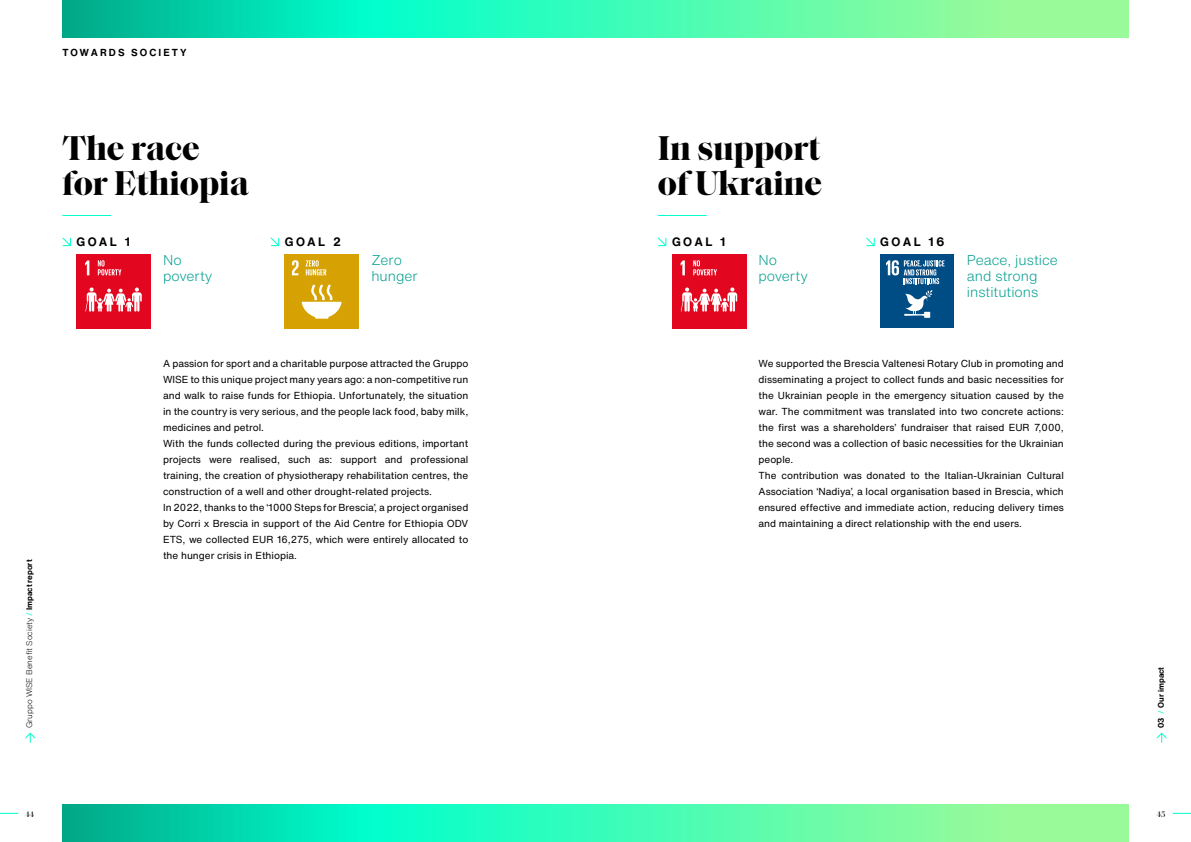
<style>
.page{position:relative;width:1191px;height:842px;background:#fff}
.page>*{position:absolute;margin:0;border:0;box-sizing:border-box;transform-origin:0 0}
.t1{font:700 35px/35px "Saol Display";color:#000}
.t2{font:300 14px/16px "Helvetica Now Text";color:#009e90}
.t3{font:700 12px "Helvetica Now Text";letter-spacing:.2em;color:#000}
.t4{font:10px/16px "Helvetica Now Text";color:#000}
.t5{font:700 10px "Helvetica Now Text";letter-spacing:.21em;color:#000}
.t6{font:300 8px "Helvetica Now Text";color:#000}
.t7{font:700 8px "Helvetica Now Text";color:#000}
.t8{font:500 8px "Saol Display";color:#000}
.s1{font-weight:400;color:#00ffcd}
.s2{font-weight:700}
</style>
<div class="page">
<svg style="left:0;top:813px;width:18px;height:1px"></svg>
<svg style="left:1172px;top:813px;width:19px;height:1px"></svg>
<svg style="left:25px;top:733px;width:11px;height:10px"></svg>
<svg style="left:1156px;top:733px;width:11px;height:10px"></svg>
<svg style="left:62px;top:0;width:1066px;height:37px;background:#3ff0ad"></svg>
<svg style="left:62px;top:805px;width:1066px;height:37px;background:#3ff0ad"></svg>
<hr style="left:62px;top:215px;width:49px;height:1px;background:#00ffcd">
<hr style="left:658px;top:215px;width:48px;height:1px;background:#00ffcd">
<svg style="left:62px;top:237px;width:9px;height:9px"></svg>
<svg style="left:657px;top:237px;width:9px;height:9px"></svg>
<svg style="left:270px;top:237px;width:9px;height:9px"></svg>
<svg style="left:866px;top:237px;width:8px;height:9px"></svg>
<div style="left:77px;top:254px;width:74px;height:74px;background:#e2071f"></div>
<svg style="left:85px;top:260px;width:4px;height:15px"></svg>
<svg style="left:85px;top:287px;width:57px;height:25px"></svg>
<svg style="left:98px;top:260px;width:23px;height:15px"></svg>
<div style="left:672px;top:254px;width:74px;height:74px;background:#e2071f"></div>
<svg style="left:680px;top:260px;width:5px;height:15px"></svg>
<svg style="left:681px;top:287px;width:56px;height:25px"></svg>
<svg style="left:693px;top:260px;width:24px;height:15px"></svg>
<div style="left:285px;top:254px;width:74px;height:74px;background:#d6a102"></div>
<svg style="left:292px;top:260px;width:7px;height:15px"></svg>
<svg style="left:302px;top:284px;width:39px;height:35px"></svg>
<svg style="left:306px;top:260px;width:20px;height:15px"></svg>
<div style="left:880px;top:254px;width:74px;height:74px;background:#004c84"></div>
<svg style="left:886px;top:260px;width:58px;height:24px"></svg>
<svg style="left:904px;top:290px;width:28px;height:28px"></svg>
<p class="t5" style="left:62px;top:45px;width:126px">TOWARDS SOCIETY</p>
<h1 class="t1" style="left:62px;top:128px;width:188px">The race for Ethiopia</h1>
<h1 class="t1" style="left:658px;top:128px;width:166px">In support of Ukraine</h1>
<p class="t6" style="left:23px;top:728px;width:170px;rotate:-90deg">Gruppo WISE Benefit Society <span class="s1">/</span> <span class="s2">Impact report</span></p>
<p class="t3" style="left:77px;top:233px;width:55px">GOAL 1</p>
<p class="t3" style="left:285px;top:233px;width:58px">GOAL 2</p>
<p class="t3" style="left:672px;top:233px;width:55px">GOAL 1</p>
<p class="t3" style="left:880px;top:233px;width:65px">GOAL 16</p>
<h2 class="t2" style="left:163px;top:252px;width:51px">No poverty</h2>
<h2 class="t2" style="left:758px;top:252px;width:51px">No poverty</h2>
<h2 class="t2" style="left:371px;top:252px;width:48px">Zero hunger</h2>
<h2 class="t2" style="left:966px;top:252px;width:92px">Peace, justice and strong institutions</h2>
<p class="t4" style="left:163px;top:355px;width:307px">A passion for sport and a charitable purpose attracted the Gruppo WISE to this unique project many years ago: a non-competitive run and walk to raise funds for Ethiopia. Unfortunately, the situation in the country is very serious, and the people lack food, baby milk, medicines and petrol.<br>With the funds collected during the previous editions, important projects were realised, such as: support and professional training, the creation of physiotherapy rehabilitation centres, the construction of a well and other drought-related projects.<br>In 2022, thanks to the ‘1000 Steps for Brescia’, a project organised by Corri x Brescia in support of the Aid Centre for Ethiopia ODV ETS, we collected EUR 16,275, which were entirely allocated to the hunger crisis in Ethiopia.</p>
<p class="t4" style="left:758px;top:355px;width:307px">We supported the Brescia Valtenesi Rotary Club in promoting and disseminating a project to collect funds and basic necessities for the Ukrainian people in the emergency situation caused by the war. The commitment was translated into two concrete actions: the first was a shareholders’ fundraiser that raised EUR 7,000, the second was a collection of basic necessities for the Ukrainian people.<br>The contribution was donated to the Italian-Ukrainian Cultural Association ‘Nadiya’, a local organisation based in Brescia, which ensured effective and immediate action, reducing delivery times and maintaining a direct relationship with the end users.</p>
<p class="t7" style="left:1154px;top:728px;width:63px;rotate:-90deg">03 <span class="s1">/</span> Our impact</p>
<p class="t8" style="left:25px;top:808px;width:10px">44</p>
<p class="t8" style="left:1156px;top:808px;width:10px">45</p>
</div>
